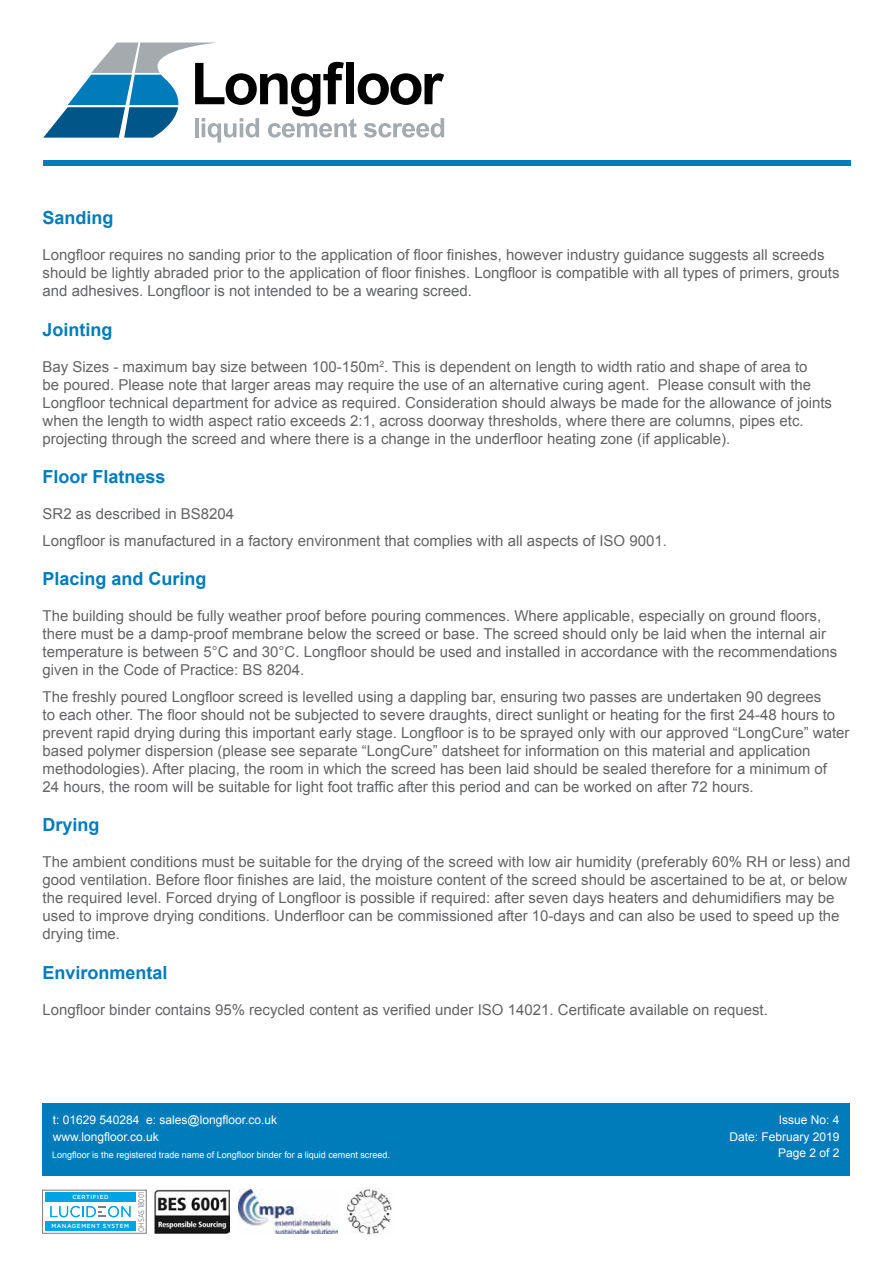
<style>
.page{position:relative;width:893px;height:1263px;background:#fff}
.page>*{position:absolute;margin:0;border:0;box-sizing:border-box;transform-origin:0 0}
.t1{font:700 18px "Arial";color:#007cbb}
.t2{font:15px/18px "Arial";color:#636466}
.t3{font:12px/16.5px "Arial";color:#fff;text-align:right}
.t4{font:9px "Arial";color:#fff}
.t5{font:8.1px "Gotham";color:#7c7c81;scale:.72 1}
.t6{font:500 5.85px "Gotham";letter-spacing:.1em;color:#fff}
</style>
<div class="page">
<svg style="left:43px;top:43px;width:401px;height:99px"></svg>
<div style="left:43px;top:160px;width:807px;height:6px;background:#007cbb"></div>
<div style="left:43px;top:1103px;width:807px;height:73px;background:#007cbb"></div>
<img style="left:155px;top:1189px;width:74px;height:45px">
<svg style="left:42px;top:1189px;width:105px;height:45px"></svg>
<div style="left:45px;top:1192px;width:91px;height:10px;background:#00a4e4"></div>
<div style="left:45px;top:1222px;width:91px;height:9px;background:#00a4e4"></div>
<svg style="left:50px;top:1206px;width:80px;height:11px"></svg>
<div style="left:42px;top:1190px;width:105px;height:43px;border:1px solid #7c7c81"></div>
<img style="left:346px;top:1187px;width:46px;height:48px">
<img style="left:238px;top:1189px;width:100px;height:44px">
<p class="t1" style="left:43px;top:206px;width:73px">Sanding</p>
<p class="t2" style="left:43px;top:246px;width:799px">Longfloor requires no sanding prior to the application of floor finishes, however industry guidance suggests all screeds should be lightly abraded prior to the application of floor finishes. Longfloor is compatible with all types of primers, grouts and adhesives. Longfloor is not intended to be a wearing screed.</p>
<p class="t1" style="left:43px;top:317px;width:72px">Jointing</p>
<p class="t2" style="left:43px;top:357px;width:791px">Bay Sizes - maximum bay size between 100-150m<sup>2</sup>. This is dependent on length to width ratio and shape of area to<br>be poured. Please note that larger areas may require the use of an alternative curing agent. Please consult with the Longfloor technical department for advice as required. Consideration should always be made for the allowance of joints when the length to width aspect ratio exceeds 2:1, across doorway thresholds, where there are columns, pipes etc. projecting through the screed and where there is a change in the underfloor heating zone (if applicable).</p>
<p class="t1" style="left:43px;top:465px;width:125px">Floor Flatness</p>
<p class="t2" style="left:43px;top:501px;width:626px;line-height:26.5px">SR2 as described in BS8204<br>Longfloor is manufactured in a factory environment that complies with all aspects of ISO 9001.</p>
<p class="t1" style="left:43px;top:567px;width:166px">Placing and Curing</p>
<p class="t2" style="left:43px;top:607px;width:796px">The building should be fully weather proof before pouring commences. Where applicable, especially on ground floors, there must be a damp-proof membrane below the screed or base. The screed should only be laid when the internal air temperature is between 5°C and 30°C. Longfloor should be used and installed in accordance with the recommendations given in the Code of Practice: BS 8204.</p>
<p class="t2" style="left:43px;top:688px;width:809px">The freshly poured Longfloor screed is levelled using a dappling bar, ensuring two passes are undertaken 90 degrees<br>to each other. The floor should not be subjected to severe draughts, direct sunlight or heating for the first 24-48 hours to prevent rapid drying during this important early stage. Longfloor is to be sprayed only with our approved “LongCure” water based polymer dispersion (please see separate “LongCure” datsheet for information on this material and application methodologies). After placing, the room in which the screed has been laid should be sealed therefore for a minimum of<br>24 hours, the room will be suitable for light foot traffic after this period and can be worked on after 72 hours.</p>
<p class="t1" style="left:43px;top:813px;width:59px">Drying</p>
<p class="t2" style="left:43px;top:853px;width:809px">The ambient conditions must be suitable for the drying of the screed with low air humidity (preferably 60% RH or less) and good ventilation. Before floor finishes are laid, the moisture content of the screed should be ascertained to be at, or below the required level. Forced drying of Longfloor is possible if required: after seven days heaters and dehumidifiers may be used to improve drying conditions. Underfloor can be commissioned after 10-days and can also be used to speed up the drying time.</p>
<p class="t1" style="left:43px;top:961px;width:127px">Environmental</p>
<p class="t2" style="left:43px;top:1001px;width:727px">Longfloor binder contains 95% recycled content as verified under ISO 14021. Certificate available on request.</p>
<p class="t3" style="left:53px;top:1112px;width:226px;text-align:left">t: 01629 540284 e: sales@longfloor.co.uk www.longfloor.co.uk</p>
<p class="t3" style="left:729px;top:1112px;width:112px">Issue No: 4<br>Date: February 2019</p>
<p class="t4" style="left:52px;top:1149px;width:339px">Longfloor is the registered trade name of Longfloor binder for a liquid cement screed.</p>
<p class="t3" style="left:778px;top:1145px;width:63px">Page 2 of 2</p>
<p class="t6" style="left:72px;top:1193px;width:38px">CERTIFIED</p>
<p class="t6" style="left:51px;top:1222px;width:79px">MANAGEMENT SYSTEM</p>
<p class="t5" style="left:136px;top:1231px;width:56px;rotate:-90deg">OHSAS 18001</p>
</div>
